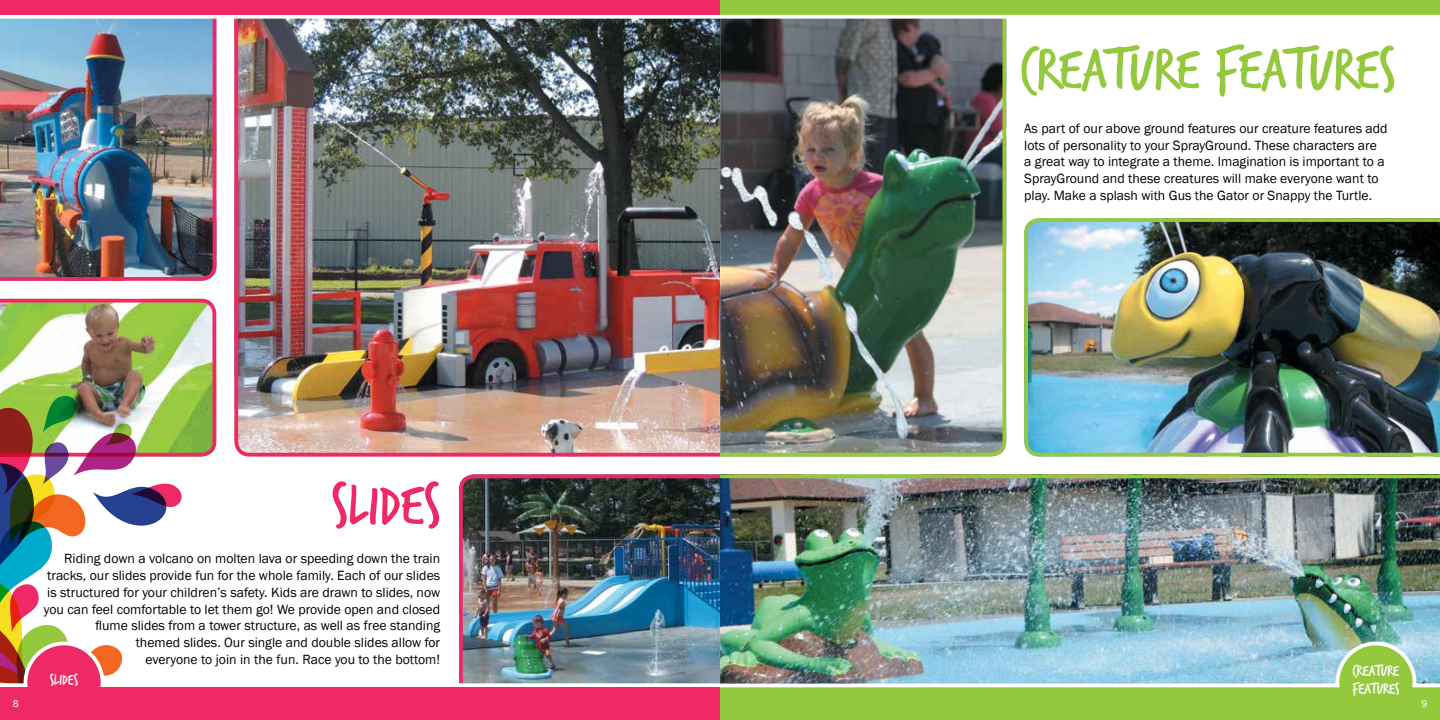
<style>
.page{position:relative;width:1440px;height:720px;background:#fff}
.page>*{position:absolute;margin:0;border:0;box-sizing:border-box;transform-origin:0 0}
.t1{font:62.5px "Trash Hand";color:#95c93d}
.t2{font:62.5px "Trash Hand";color:#ee2965}
.t3{font:16.25px/17.5px "Trash Hand";color:#fff}
.t4{font:13.75px/16.9px "Franklin Gothic";color:#000}
.t5{font:10px "Franklin Gothic";color:#fff}
</style>
<div class="page">
<img style="left:459px;top:474px;width:261px;height:166px">
<img style="left:234px;top:21px;width:486px;height:436px">
<img style="left:720px;top:474px;width:720px;height:166px">
<img style="left:720px;top:21px;width:287px;height:436px">
<img style="left:0;top:21px;width:216px;height:260px">
<svg style="left:0;top:0;width:1440px;height:21px"></svg>
<img style="left:721px;top:640px;width:719px;height:80px">
<div style="left:0;top:0;width:720px;height:15px;background:#ee2965"></div>
<img style="left:459px;top:640px;width:262px;height:80px">
<div style="left:0;top:687px;width:720px;height:33px;background:#ee2965"></div>
<img style="left:1024px;top:218px;width:416px;height:238px">
<img style="left:0;top:299px;width:216px;height:388px">
<h1 class="t1" style="left:1021px;top:39px;width:377px">CREATURE FEATURES</h1>
<h1 class="t2" style="left:331px;top:474px;width:111px">SLIDES</h1>
<p class="t4" style="left:44px;top:550px;width:398px;text-align:right">Riding down a volcano on molten lava or speeding down the train tracks, our slides provide fun for the whole family. Each of our slides is structured for your children’s safety. Kids are drawn to slides, now you can feel comfortable to let them go! We provide open and closed flume slides from a tower structure, as well as free standing<br>themed slides. Our single and double slides allow for<br>everyone to join in the fun. Race you to the bottom!</p>
<p class="t3" style="left:50px;top:671px;width:30px">SLIDES</p>
<p class="t4" style="left:1024px;top:120px;width:365px">As part of our above ground features our creature features add lots of personality to your SprayGround. These characters are<br>a great way to integrate a theme. Imagination is important to a SprayGround and these creatures will make everyone want to play. Make a splash with Gus the Gator or Snappy the Turtle.</p>
<p class="t3" style="left:1352px;top:663px;width:49px">CREATURE<br>FEATURES</p>
<p class="t5" style="left:13px;top:698px;width:7px">8</p>
<p class="t5" style="left:1421px;top:698px;width:7px">9</p>
</div>
